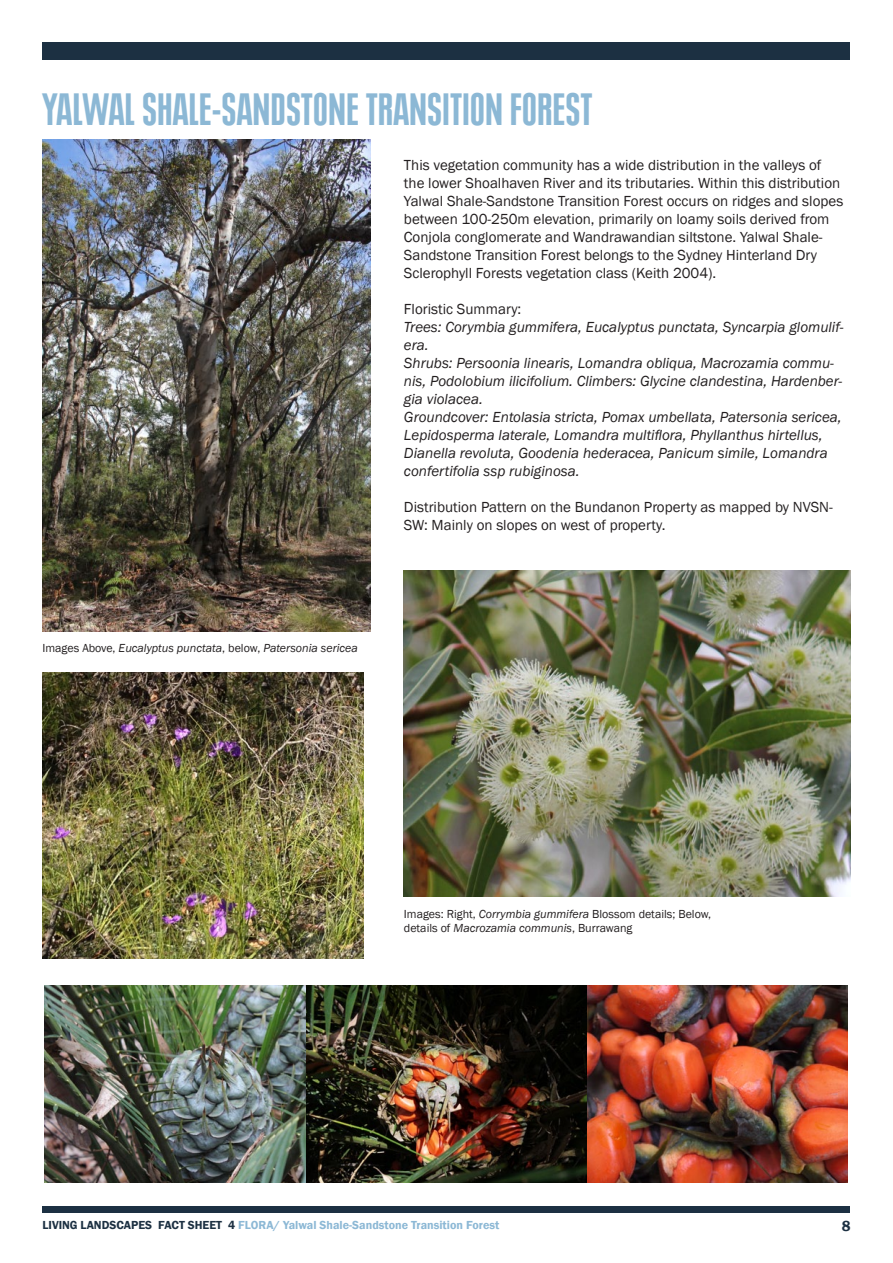
<style>
.page{position:relative;width:893px;height:1263px;background:#fff}
.page>*{position:absolute;margin:0;border:0;box-sizing:border-box;transform-origin:0 0}
.HEADING{font:900 extra-condensed 45px "Plak LT";letter-spacing:.025em;color:#8cb8d5}
.Body_Text{font:15px/18px "Franklin Gothic";color:#231f20}
.Body_Text_latin_name{font:italic 15px/18px "Franklin Gothic";color:#231f20}
.t1{font:600 15px "Franklin Gothic";color:#1c3042}
.Captions-Photos{font:12px/14.4px "Franklin Gothic";color:#231f20}
.Footer_Bold{font:600 12px "Franklin Gothic";color:#8cb8d5}
.Captions{font:italic 12px "Franklin Gothic";color:#231f20}
.s1{font-style:normal}
.s2{font-style:italic}
.s3{color:#1c3042}
</style>
<div class="page">
<div style="left:43px;top:1206px;width:807px;height:7px;background:#1c3042"></div>
<div style="left:43px;top:43px;width:807px;height:17px;background:#1c3042"></div>
<img style="left:43px;top:139px;width:328px;height:492px">
<img style="left:587px;top:985px;width:260px;height:197px">
<img style="left:44px;top:985px;width:543px;height:197px">
<img style="left:404px;top:571px;width:446px;height:325px">
<img style="left:43px;top:672px;width:320px;height:286px">
<p class="HEADING" style="left:43px;top:83px;width:551px">YALWAL SHALE-SANDSTONE TRANSITION FOREST</p>
<p class="Captions" style="left:43px;top:640px;width:317px"><span class="s1">Images Above,</span> Eucalyptus punctata<span class="s1">, below,</span> Patersonia sericea</p>
<p class="Body_Text" style="left:404px;top:156px;width:441px">This vegetation community has a wide distribution in the valleys of the lower Shoalhaven River and its tributaries. Within this distribution Yalwal Shale-Sandstone Transition Forest occurs on ridges and slopes between 100-250m elevation, primarily on loamy soils derived from Conjola conglomerate and Wandrawandian siltstone. Yalwal Shale-Sandstone Transition Forest belongs to the Sydney Hinterland Dry Sclerophyll Forests vegetation class (Keith 2004).</p>
<p class="Body_Text" style="left:404px;top:300px;width:119px">Floristic Summary:</p>
<p class="Body_Text_latin_name" style="left:404px;top:318px;width:441px">Trees: Corymbia gummifera, Eucalyptus punctata, Syncarpia glomulif&shy;era.</p>
<p class="Body_Text_latin_name" style="left:404px;top:354px;width:440px">Shrubs: Persoonia linearis, Lomandra obliqua, Macrozamia commu&shy;nis, Podolobium ilicifolium. Climbers: Glycine clandestina, Hardenber&shy;gia violacea.</p>
<p class="Body_Text_latin_name" style="left:404px;top:408px;width:439px">Groundcover: Entolasia stricta, Pomax umbellata, Patersonia sericea, Lepidosperma laterale, Lomandra multiflora, Phyllanthus hirtellus, Dianella revoluta, Goodenia hederacea, Panicum simile, Lomandra confertifolia ssp rubiginosa.</p>
<p class="Body_Text" style="left:404px;top:498px;width:430px">Distribution Pattern on the Bundanon Property as mapped by NVSN-<br>SW: Mainly on slopes on west of property.</p>
<p class="Captions-Photos" style="left:404px;top:907px;width:309px">Images: Right, <span class="s2">Corrymbia gummifera</span> Blossom details; Below, details of <span class="s2">Macrozamia communis</span>, Burrawang</p>
<p class="Footer_Bold" style="left:43px;top:1217px;width:458px"><span class="s3">LIVING LANDSCAPES FACT SHEET 4</span> FLORA/ Yalwal Shale-Sandstone Transition Forest</p>
<p class="t1" style="left:842px;top:1217px;width:10px">8</p>
</div>
